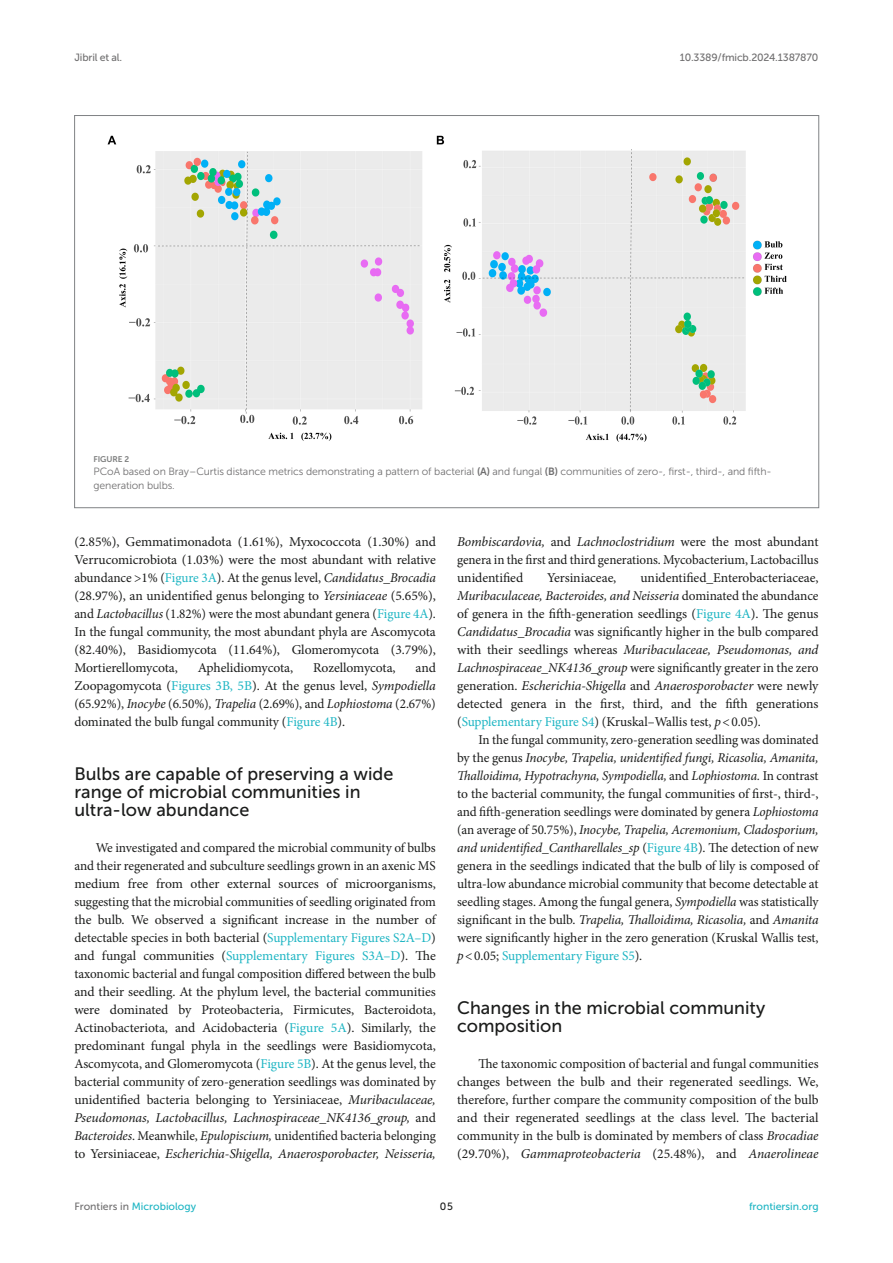
<style>
.page{position:relative;width:893px;height:1263px;background:#fff}
.page>*{position:absolute;margin:0;border:0;box-sizing:border-box;transform-origin:0 0}
.HEAD_2{font:18px/18px "Museo Sans 500";color:#1b1c1b}
.TEXT_FLUSH{font:13.5px/18px "Minion Pro";letter-spacing:-.005em;color:#1b1c1b;text-align:justify}
.TEXT{font:13.5px/18px "Minion Pro";letter-spacing:-.005em;color:#1b1c1b;text-align:justify}
.FIG_LEG{font:10.5px/13.5px "Museo Sans 300";letter-spacing:-.01em;color:#706f70}
.t1{font:10.5px "Museo Sans 500";color:#1db5c3}
.t2{font:10.5px "Museo Sans 500";letter-spacing:-.015em;color:#706f70}
.t3{font:10.5px "Museo Sans 500";color:#1b1c1b}
.FIG_HD{font:8.25px "Museo Sans 700";letter-spacing:-.01em;color:#7e7f7f}
.s1{font-family:"Museo Sans 700"}
.s2{color:#1db5c3}
.s3{font-style:italic}
.s4{color:#706f70}
</style>
<div class="page">
<img style="left:107px;top:135px;width:680px;height:307px">
<p class="t2" style="left:74px;top:51px;width:49px">Jibril et al.</p>
<p class="t2" style="left:680px;top:51px;width:140px">10.3389/fmicb.2024.1387870</p>
<p class="FIG_HD" style="left:94px;top:454px;width:37px">FIGURE 2</p>
<p class="FIG_LEG" style="left:94px;top:465px;width:680px">PCoA based on Bray–Curtis distance metrics demonstrating a pattern of bacterial <span class="s1">(A)</span> and fungal <span class="s1">(B)</span> communities of zero-, first-, third-, and fifth&shy;generation bulbs.</p>
<p class="TEXT_FLUSH" style="left:74px;top:533px;width:363px">(2.85%), Gemmatimonadota (1.61%), Myxococcota (1.30%) and Verrucomicrobiota (1.03%) were the most abundant with relative abundance &gt;1% (<span class="s2">Figure 3A</span>). At the genus level, <span class="s3">Candidatus_Brocadia </span>(28.97%), an unidentified genus belonging to <span class="s3">Yersiniaceae</span> (5.65%), and <span class="s3">Lactobacillus</span> (1.82%) were the most abundant genera (<span class="s2">Figure 4A</span>).<br>In the fungal community, the most abundant phyla are Ascomycota (82.40%), Basidiomycota (11.64%), Glomeromycota (3.79%), Mortierellomycota,</p>
<p class="TEXT_FLUSH" style="left:74px;top:659px;width:363px;text-indent:341px">and Zoopagomycota (<span class="s2">Figures 3B, 5B</span>). At the genus level, <span class="s3">Sympodiella </span>(65.92%), <span class="s3">Inocybe</span> (6.50%)<span class="s3">, Trapelia</span> (2.69%), and <span class="s3">Lophiostoma</span> (2.67%) dominated the bulb fungal community (<span class="s2">Figure 4B</span>).</p>
<p class="HEAD_2" style="left:74px;top:765px;width:320px">Bulbs are capable of preserving a wide range of microbial communities in ultra-low abundance</p>
<p class="TEXT_FLUSH" style="left:74px;top:839px;width:363px;text-indent:21px">We investigated and compared the microbial community of bulbs and their regenerated and subculture seedlings grown in an axenic MS medium free from other external sources of microorganisms, suggesting that the microbial communities of seedling originated from the bulb. We observed a significant increase in the number of detectable species in both bacterial (<span class="s2">Supplementary Figures S2A–D</span>) and fungal communities (<span class="s2">Supplementary Figures S3A–D</span>). The taxonomic bacterial and fungal composition differed between the bulb and their seedling. At the phylum level, the bacterial communities were dominated by Proteobacteria, Firmicutes, Bacteroidota, Actinobacteriota, and Acidobacteria (<span class="s2">Figure 5A</span>). Similarly, the predominant fungal phyla in the seedlings were Basidiomycota, Ascomycota, and Glomeromycota (<span class="s2">Figure 5B</span>). At the genus level, the bacterial community of zero-generation seedlings was dominated by unidentified bacteria belonging to Yersiniaceae, <span class="s3">Muribaculaceae, Pseudomonas, Lactobacillus, Lachnospiraceae_NK4136_group,</span> and <span class="s3">Bacteroides</span>. Meanwhile, <span class="s3">Epulopiscium,</span> unidentified bacteria belonging to Yersiniaceae, <span class="s3">Escherichia-Shigella, Anaerosporobacter, Neisseria,</span></p>
<p class="TEXT_FLUSH" style="left:198px;top:659px;width:97px">Aphelidiomycota,</p>
<p class="TEXT_FLUSH" style="left:313px;top:659px;width:84px">Rozellomycota,</p>
<p class="TEXT_FLUSH" style="left:457px;top:533px;width:363px"><span class="s3">Bombiscardovia,</span> and <span class="s3">Lachnoclostridium</span> were the most abundant genera in the first and third generations. Mycobacterium, Lactobacillus unidentified</p>
<p class="TEXT_FLUSH" style="left:457px;top:569px;width:363px;text-indent:183px">unidentified_Enterobacteriaceae, <span class="s3">Muribaculaceae, Bacteroides, and Neisseria</span> dominated the abundance of genera in the fifth-generation seedlings (<span class="s2">Figure 4A</span>). The genus <span class="s3">Candidatus_Brocadia</span> was significantly higher in the bulb compared with their seedlings whereas <span class="s3">Muribaculaceae, Pseudomonas, and Lachnospiraceae_NK4136_group</span> were significantly greater in the zero generation. <span class="s3">Escherichia-Shigella</span> and <span class="s3">Anaerosporobacter</span> were newly detected genera in the first, third, and the fifth generations (<span class="s2">Supplementary Figure S4</span>) (Kruskal–Wallis test, <span class="s3">p</span>&lt;0.05).</p>
<p class="TEXT" style="left:457px;top:731px;width:363px;text-indent:21px">In the fungal community, zero-generation seedling was dominated by the genus <span class="s3">Inocybe, Trapelia, unidentified fungi, Ricasolia, Amanita, Thalloidima, Hypotrachyna, Sympodiella,</span> and <span class="s3">Lophiostoma.</span> In contrast to the bacterial community, the fungal communities of first-, third-, and fifth-generation seedlings were dominated by genera <span class="s3">Lophiostoma </span>(an average of 50.75%), <span class="s3">Inocybe, Trapelia, Acremonium, Cladosporium, and unidentified_Cantharellales_sp</span> (<span class="s2">Figure 4B</span>). The detection of new genera in the seedlings indicated that the bulb of lily is composed of ultra-low abundance microbial community that become detectable at seedling stages. Among the fungal genera, <span class="s3">Sympodiella</span> was statistically significant in the bulb. <span class="s3">Trapelia, Thalloidima, Ricasolia,</span> and <span class="s3">Amanita </span>were significantly higher in the zero generation (Kruskal Wallis test, <span class="s3">p</span>&lt;0.05; <span class="s2">Supplementary Figure S5</span>).</p>
<p class="HEAD_2" style="left:457px;top:999px;width:310px">Changes in the microbial community composition</p>
<p class="TEXT_FLUSH" style="left:457px;top:1055px;width:363px;text-indent:21px">The taxonomic composition of bacterial and fungal communities changes between the bulb and their regenerated seedlings. We, therefore, further compare the community composition of the bulb and their regenerated seedlings at the class level. The bacterial community in the bulb is dominated by members of class <span class="s3">Brocadiae </span>(29.70%), <span class="s3">Gammaproteobacteria</span> (25.48%), and <span class="s3">Anaerolineae</span></p>
<p class="TEXT_FLUSH" style="left:547px;top:569px;width:71px">Yersiniaceae,</p>
<p class="t1" style="left:74px;top:1200px;width:123px"><span class="s4">Frontiers in</span> Microbiology</p>
<p class="t3" style="left:440px;top:1200px;width:14px">05</p>
<p class="t1" style="left:749px;top:1200px;width:71px">frontiersin.org</p>
</div>
